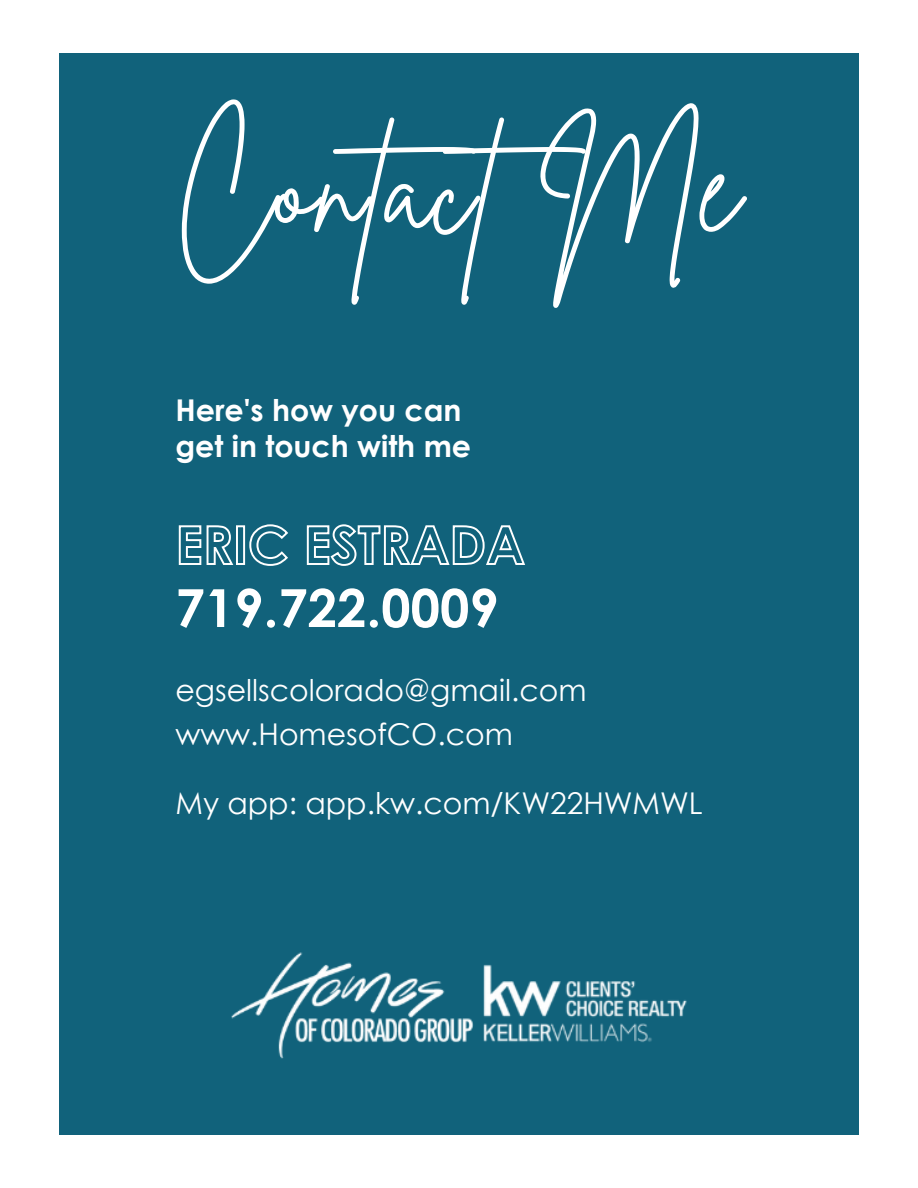
<style>
.page{position:relative;width:918px;height:1188px;background:#fff}
.page>*{position:absolute;margin:0;border:0;box-sizing:border-box;transform-origin:0 0}
.t1{font:127.5px "Brittany Signature";letter-spacing:.02em;color:#fff}
.t2{font:700 52.5px "Century Gothic";color:#fff}
.t3{font:30px/43.5px "Century Gothic";color:#fff}
.t4{font:700 30px/36px "Century Gothic";color:#fff}
</style>
<div class="page">
<div style="left:59px;top:53px;width:799px;height:1082px;background:#11627b"></div>
<img style="left:231px;top:952px;width:456px;height:107px">
<svg style="left:178px;top:524px;width:347px;height:42px"></svg>
<h1 class="t1" style="left:175px;top:104px;width:566px">ContactMe</h1>
<p class="t4" style="left:175px;top:392px;width:297px">Here's how you can get in touch with me</p>
<h2 class="t2" style="left:175px;top:574px;width:325px">719.722.0009</h2>
<p class="t3" style="left:175px;top:668px;width:413px">egsellscolorado@gmail.com www.HomesofCO.com</p>
<p class="t3" style="left:175px;top:780px;width:529px">My app: app.kw.com/KW22HWMWL</p>
</div>
